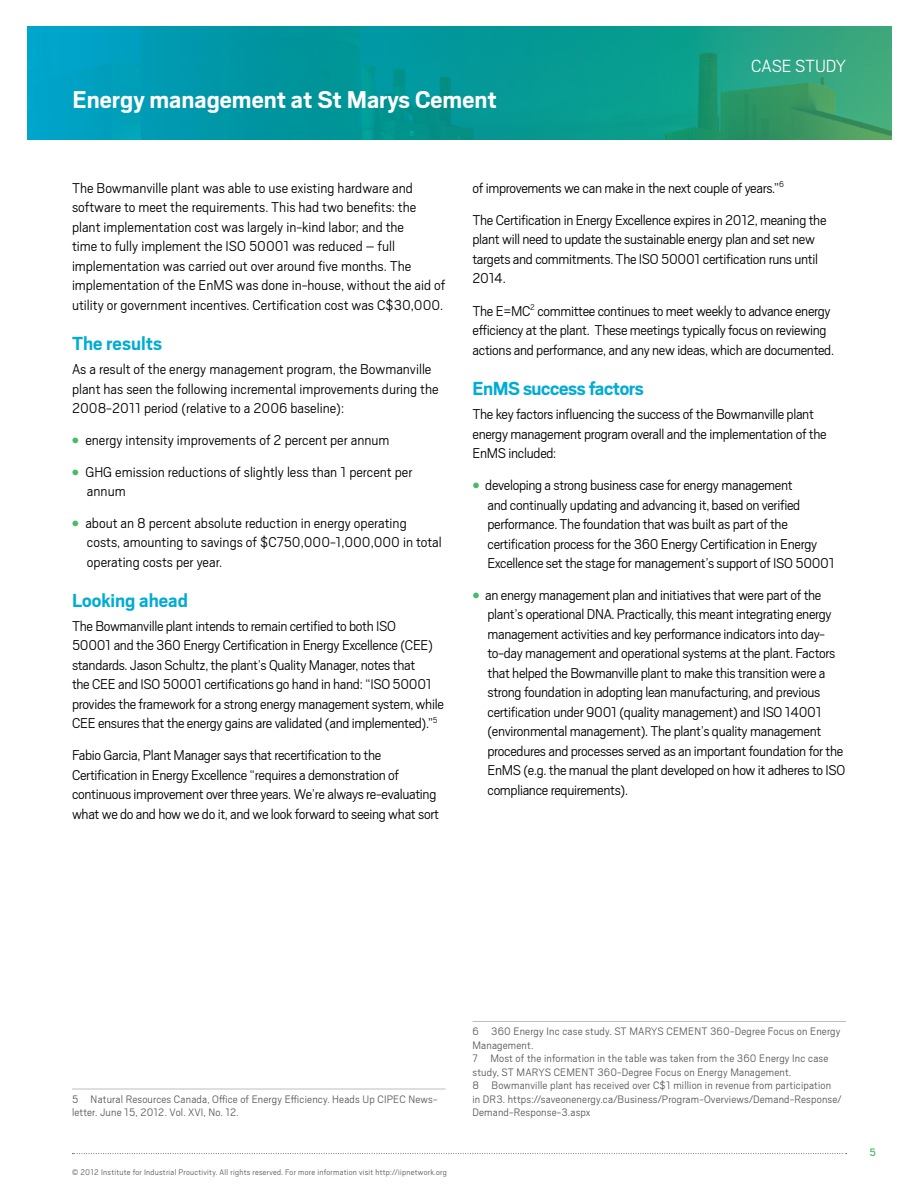
<style>
.page{position:relative;width:918px;height:1188px;background:#fff}
.page>*{position:absolute;margin:0;border:0;box-sizing:border-box;transform-origin:0 0}
.t1{font:700 27px "Scout";color:#fff}
.t2{font:700 21px "Scout";letter-spacing:-.005em;color:#00acd4}
.t3{font:300 19.5px "Scout";letter-spacing:-.01em;color:#fff}
.t4{font:300 15.75px/19.5px "Scout";letter-spacing:-.02em;color:#000}
.t5{font:300 15.75px/19.5px "Scout";color:#000}
.t6{font:300 12px/13.5px "Scout";letter-spacing:.015em;color:#58595b}
.t7{font:12px "Scout";color:#4ab969}
.t8{font:300 9px "Scout";letter-spacing:.03em;color:#58595b}
.s1{color:#4ab969}
</style>
<div class="page">
<svg style="left:28px;top:26px;width:864px;height:114px;background:#0c9b98"></svg>
<svg style="left:72px;top:1153px;width:775px;height:1px"></svg>
<hr style="left:72px;top:1089px;width:374px;height:1px;background:#bcbec0">
<hr style="left:472px;top:1021px;width:374px;height:1px;background:#bcbec0">
<h1 class="t1" style="left:73px;top:82px;width:426px">Energy management at St Marys Cement</h1>
<p class="t3" style="left:751px;top:53px;width:96px">Case St udy</p>
<p class="t5" style="left:72px;top:177px;width:375px">The Bowmanville plant was able to use existing hardware and software to meet the requirements. This had two benefits: the plant implementation cost was largely in-kind labor; and the<br>time to fully implement the ISO 50001 was reduced – full implementation was carried out over around five months. The implementation of the EnMS was done in-house, without the aid of utility or government incentives. Certification cost was C$30,000.</p>
<h2 class="t2" style="left:72px;top:330px;width:92px">The results</h2>
<p class="t5" style="left:72px;top:359px;width:368px">As a result of the energy management program, the Bowmanville plant has seen the following incremental improvements during the<br>2008-2011 period (relative to a 2006 baseline):</p>
<p class="t5" style="left:72px;top:430px;width:319px"><span class="s1">●</span> energy intensity improvements of 2 percent per annum</p>
<p class="t5" style="left:87px;top:461px;width:327px;text-indent:-15px"><span class="s1">●</span> GHG emission reductions of slightly less than 1 percent per annum</p>
<p class="t5" style="left:87px;top:512px;width:356px;text-indent:-15px"><span class="s1">●</span> about an 8 percent absolute reduction in energy operating costs, amounting to savings of $C750,000-1,000,000 in total operating costs per year.</p>
<h2 class="t2" style="left:72px;top:587px;width:117px">Looking ahead</h2>
<p class="t4" style="left:72px;top:615px;width:373px">The Bowmanville plant intends to remain certified to both ISO<br>50001 and the 360 Energy Certification in Energy Excellence (CEE) standards. Jason Schultz, the plant’s Quality Manager, notes that<br>the CEE and ISO 50001 certifications go hand in hand: “ISO 50001 provides the framework for a strong energy management system, while CEE ensures that the energy gains are validated (and implemented).”<sup>5</sup></p>
<p class="t4" style="left:72px;top:745px;width:369px">Fabio Garcia, Plant Manager says that recertification to the Certification in Energy Excellence “requires a demonstration of continuous improvement over three years. We’re always re-evaluating what we do and how we do it, and we look forward to seeing what sort</p>
<p class="t4" style="left:472px;top:171px;width:356px;line-height:32.2px">of improvements we can make in the next couple of years.”<sup>6<br></sup>The Certification in Energy Excellence expires in 2012, meaning the</p>
<p class="t4" style="left:472px;top:229px;width:347px">plant will need to update the sustainable energy plan and set new targets and commitments. The ISO 50001 certification runs until<br>2014.</p>
<p class="t4" style="left:472px;top:300px;width:363px">The E=MC<sup>2</sup> committee continues to meet weekly to advance energy efficiency at the plant. These meetings typically focus on reviewing actions and performance, and any new ideas, which are documented.</p>
<h2 class="t2" style="left:472px;top:375px;width:173px">EnMS success factors</h2>
<p class="t4" style="left:472px;top:404px;width:356px">The key factors influencing the success of the Bowmanville plant energy management program overall and the implementation of the<br>EnMS included:</p>
<p class="t4" style="left:487px;top:475px;width:349px;text-indent:-15px"><span class="s1">●</span> developing a strong business case for energy management<br>and continually updating and advancing it, based on verified performance. The foundation that was built as part of the certification process for the 360 Energy Certification in Energy Excellence set the stage for management’s support of ISO 50001</p>
<p class="t4" style="left:487px;top:584px;width:359px;text-indent:-15px"><span class="s1">●</span> an energy management plan and initiatives that were part of the plant’s operational DNA. Practically, this meant integrating energy management activities and key performance indicators into day&shy;to-day management and operational systems at the plant. Factors that helped the Bowmanville plant to make this transition were a strong foundation in adopting lean manufacturing, and previous certification under 9001 (quality management) and ISO 14001 (environmental management). The plant’s quality management procedures and processes served as an important foundation for the EnMS (e.g. the manual the plant developed on how it adheres to ISO compliance requirements).</p>
<p class="t6" style="left:72px;top:1091px;width:367px">5 Natural Resources Canada, Office of Energy Efficiency. Heads Up CIPEC News&shy;letter. June 15, 2012. Vol. XVI, No. 12.</p>
<p class="t8" style="left:72px;top:1166px;width:376px">© 2012 Institute for Industrial Prouctivity. All rights reserved. For more information visit http://iipnetwork.org</p>
<p class="t6" style="left:472px;top:1024px;width:371px">6 360 Energy Inc case study. ST MARYS CEMENT 360-Degree Focus on Energy Management.<br>7 Most of the information in the table was taken from the 360 Energy Inc case study, ST MARYS CEMENT 360-Degree Focus on Energy Management.<br>8 Bowmanville plant has received over C$1 million in revenue from participation in DR3. https://saveonenergy.ca/Business/Program-Overviews/Demand-Response/ Demand-Response-3.aspx</p>
<p class="t7" style="left:870px;top:1144px;width:8px">5</p>
</div>
